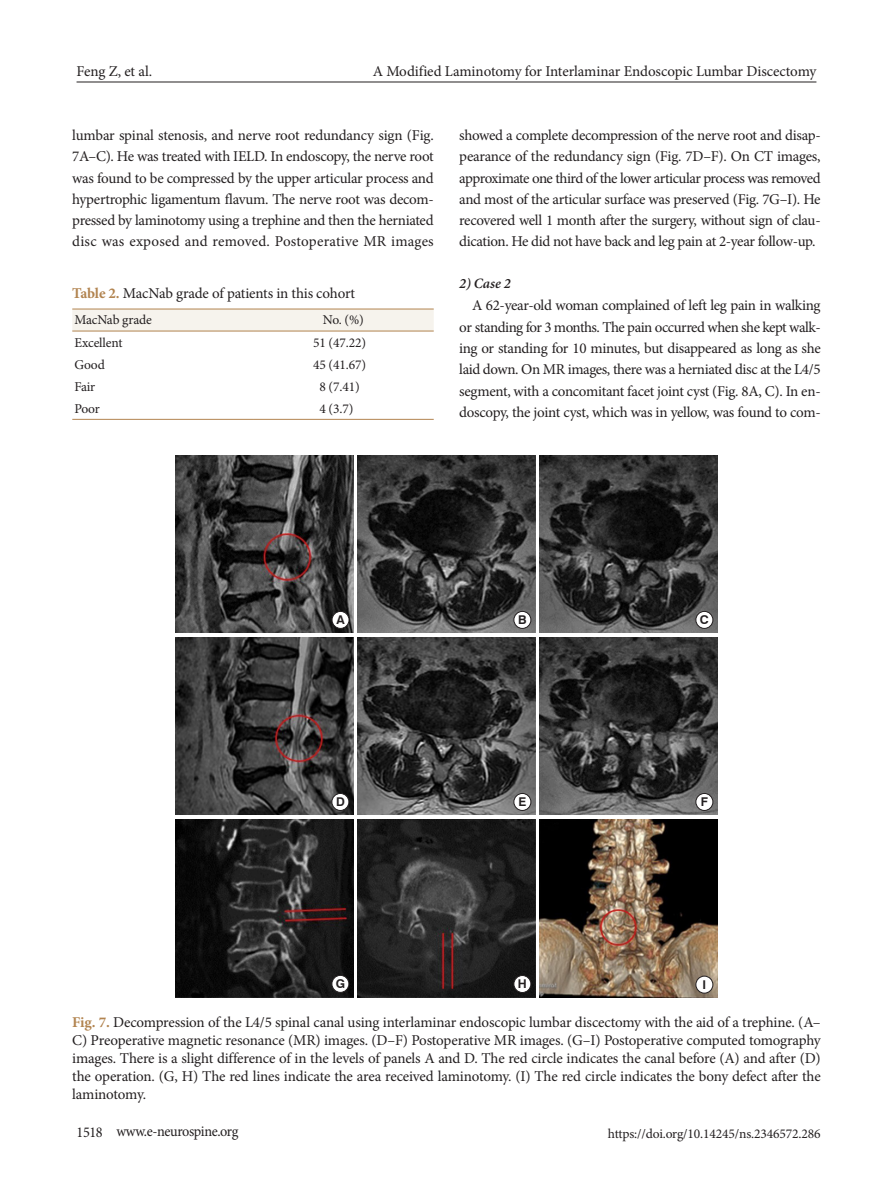
<style>
.page{position:relative;width:893px;height:1191px;background:#fff}
.page>*{position:absolute;margin:0;border:0;box-sizing:border-box;transform-origin:0 0}
.본문{font:15px/21.3px "Minion Pro";letter-spacing:-.02em;color:#231f20;text-align:justify}
.표그림캡션{font:15px/18px "Minion Pro";letter-spacing:-.01em;color:#231f20;text-align:justify}
.표그림캡션-2{font:15px "Minion Pro";letter-spacing:-.01em;color:#231f20;scale:.95 1}
.소제목{font:italic 600 14.25px "Minion Pro";color:#231f20}
.표항목{font:13.5px "Minion Pro";letter-spacing:-.01em;color:#231f20}
.표본문{font:13.5px "Minion Pro";letter-spacing:-.01em;color:#231f20}
.t1{font:700 12.15px "Swiss 721 BT";color:#231f20}
.s1{font-weight:700;color:#b28450}
</style>
<div class="page">
<hr style="left:77px;top:82px;width:739px;height:1px;background:#231f20">
<div style="left:72px;top:310px;width:362px;height:21px;background:#f6f3ed"></div>
<hr style="left:72px;top:309px;width:181px;height:1px;background:#b28450">
<hr style="left:253px;top:309px;width:181px;height:1px;background:#b28450">
<hr style="left:72px;top:331px;width:181px;height:1px;background:#b28450">
<hr style="left:253px;top:331px;width:181px;height:1px;background:#b28450">
<hr style="left:72px;top:419px;width:181px;height:1px;background:#b28450">
<hr style="left:253px;top:419px;width:181px;height:1px;background:#b28450">
<img style="left:540px;top:819px;width:177px;height:178px">
<img style="left:540px;top:637px;width:177px;height:178px">
<img style="left:540px;top:455px;width:177px;height:178px">
<img style="left:358px;top:819px;width:177px;height:178px">
<img style="left:358px;top:637px;width:177px;height:178px">
<img style="left:358px;top:455px;width:177px;height:178px">
<img style="left:176px;top:819px;width:177px;height:178px">
<img style="left:176px;top:637px;width:177px;height:178px">
<img style="left:176px;top:455px;width:177px;height:178px">
<div style="left:332px;top:611px;width:17px;height:17px;background:#fff;border-radius:50%"></div>
<div style="left:332px;top:611px;width:17px;height:17px;border:1px solid #231f20;border-radius:50%"></div>
<div style="left:332px;top:793px;width:17px;height:17px;background:#fff;border-radius:50%"></div>
<div style="left:332px;top:793px;width:17px;height:17px;border:1px solid #231f20;border-radius:50%"></div>
<div style="left:332px;top:975px;width:17px;height:17px;background:#fff;border-radius:50%"></div>
<div style="left:332px;top:975px;width:17px;height:17px;border:1px solid #231f20;border-radius:50%"></div>
<div style="left:514px;top:611px;width:17px;height:17px;background:#fff;border-radius:50%"></div>
<div style="left:514px;top:611px;width:17px;height:17px;border:1px solid #231f20;border-radius:50%"></div>
<div style="left:514px;top:793px;width:17px;height:17px;background:#fff;border-radius:50%"></div>
<div style="left:514px;top:793px;width:17px;height:17px;border:1px solid #231f20;border-radius:50%"></div>
<div style="left:514px;top:975px;width:17px;height:17px;background:#fff;border-radius:50%"></div>
<div style="left:514px;top:975px;width:17px;height:17px;border:1px solid #231f20;border-radius:50%"></div>
<div style="left:696px;top:611px;width:17px;height:17px;background:#fff;border-radius:50%"></div>
<div style="left:696px;top:611px;width:17px;height:17px;border:1px solid #231f20;border-radius:50%"></div>
<div style="left:696px;top:793px;width:17px;height:17px;background:#fff;border-radius:50%"></div>
<div style="left:696px;top:793px;width:17px;height:17px;border:1px solid #231f20;border-radius:50%"></div>
<div style="left:696px;top:976px;width:17px;height:17px;background:#fff;border-radius:50%"></div>
<div style="left:696px;top:976px;width:17px;height:17px;border:1px solid #231f20;border-radius:50%"></div>
<p class="표그림캡션" style="left:77px;top:62px;width:77px">Feng Z, et al.</p>
<p class="표그림캡션" style="left:373px;top:62px;width:445px">A Modified Laminotomy for Interlaminar Endoscopic Lumbar Discectomy</p>
<p class="본문" style="left:72px;top:125px;width:363px">lumbar spinal stenosis, and nerve root redundancy sign (Fig.<br>7A–C). He was treated with IELD. In endoscopy, the nerve root was found to be compressed by the upper articular process and hypertrophic ligamentum flavum. The nerve root was decom&shy;pressed by laminotomy using a trephine and then the herniated disc was exposed and removed. Postoperative MR images</p>
<p class="본문" style="left:459px;top:125px;width:363px">showed a complete decompression of the nerve root and disap&shy;pearance of the redundancy sign (Fig. 7D–F). On CT images, approximate one third of the lower articular process was removed and most of the articular surface was preserved (Fig. 7G–I). He recovered well 1 month after the surgery, without sign of clau&shy;dication. He did not have back and leg pain at 2-year follow-up.</p>
<p class="소제목" style="left:459px;top:274px;width:53px">2) Case 2</p>
<p class="본문" style="left:459px;top:295px;width:363px;text-indent:13px">A 62-year-old woman complained of left leg pain in walking or standing for 3 months. The pain occurred when she kept walk&shy;ing or standing for 10 minutes, but disappeared as long as she laid down. On MR images, there was a herniated disc at the L4/5 segment, with a concomitant facet joint cyst (Fig. 8A, C). In en&shy;doscopy, the joint cyst, which was in yellow, was found to com-</p>
<p class="표그림캡션" style="left:72px;top:284px;width:284px"><span class="s1">Table 2.</span> MacNab grade of patients in this cohort</p>
<p class="표항목" style="left:74px;top:311px;width:79px">MacNab grade</p>
<p class="표항목" style="left:323px;top:311px;width:43px">No. (%)</p>
<p class="표본문" style="left:74px;top:333px;width:50px">Excellent</p>
<p class="표본문" style="left:313px;top:333px;width:55px">51 (47.22)</p>
<p class="표본문" style="left:74px;top:355px;width:32px">Good</p>
<p class="표본문" style="left:313px;top:355px;width:55px">45 (41.67)</p>
<p class="표본문" style="left:74px;top:377px;width:22px">Fair</p>
<p class="표본문" style="left:319px;top:377px;width:42px">8 (7.41)</p>
<p class="표본문" style="left:74px;top:399px;width:27px">Poor</p>
<p class="표본문" style="left:319px;top:399px;width:36px">4 (3.7)</p>
<p class="t1" style="left:336px;top:612px;width:10px">A</p>
<p class="t1" style="left:518px;top:612px;width:10px">B</p>
<p class="t1" style="left:700px;top:612px;width:10px">C</p>
<p class="t1" style="left:336px;top:794px;width:10px">D</p>
<p class="t1" style="left:518px;top:794px;width:9px">E</p>
<p class="t1" style="left:701px;top:794px;width:9px">F</p>
<p class="t1" style="left:336px;top:976px;width:11px">G</p>
<p class="t1" style="left:518px;top:976px;width:10px">H</p>
<p class="t1" style="left:702px;top:977px;width:5px">I</p>
<p class="표그림캡션" style="left:72px;top:1013px;width:750px"><span class="s1">Fig. 7.</span> Decompression of the L4/5 spinal canal using interlaminar endoscopic lumbar discectomy with the aid of a trephine. (A– C) Preoperative magnetic resonance (MR) images. (D–F) Postoperative MR images. (G–I) Postoperative computed tomography images. There is a slight difference of in the levels of panels A and D. The red circle indicates the canal before (A) and after (D) the operation. (G, H) The red lines indicate the area received laminotomy. (I) The red circle indicates the bony defect after the laminotomy.</p>
<p class="표그림캡션-2" style="left:77px;top:1121px;width:172px">1518 www.e-neurospine.org</p>
<p class="표항목" style="left:608px;top:1124px;width:214px">https://doi.org/10.14245/ns.2346572.286</p>
</div>
